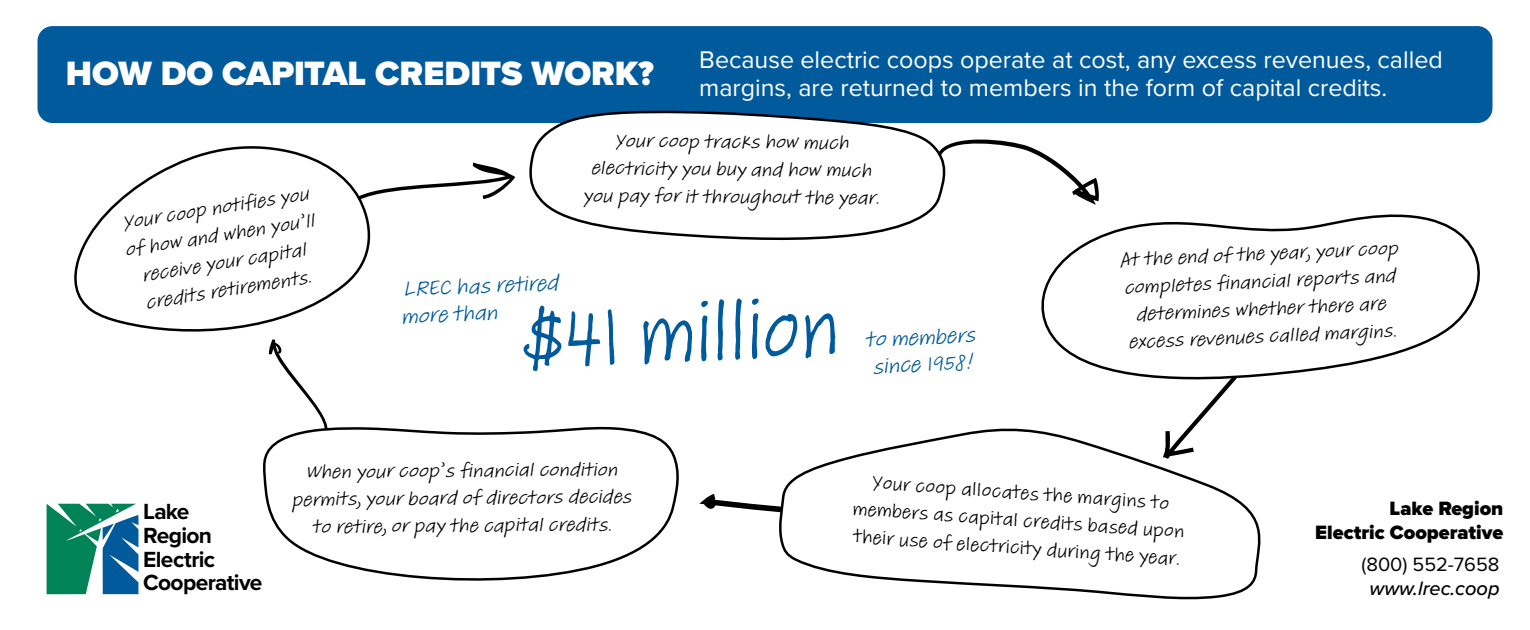
<style>
.page{position:relative;width:1530px;height:630px;background:#fff}
.page>*{position:absolute;margin:0;border:0;box-sizing:border-box;transform-origin:0 0}
.t1{font:93.25px "Adobe Handwriting Tiffany";color:#005a9c;scale:.82 1}
.t2{font:900 35px "Proxima Nova";color:#fff}
.t3{font:25px/27.5px "Proxima Nova";color:#fff}
.t4{font:700 22.75px/23.8px "Proxima Nova";letter-spacing:-.025em;color:#000}
.t5{font:22.5px/26.5px "Adobe Handwriting Tiffany";color:#005a9c}
.t6{font:20px/27.5px "Adobe Handwriting Tiffany";letter-spacing:.01em;color:#000;text-align:center}
.t7{font:italic 20px/27.5px "Adobe Handwriting Tiffany";color:#000;text-align:center}
.t8{font:900 20px/24px "Proxima Nova";color:#000;text-align:right}
.t9{font:20px "Proxima Nova";color:#000}
.t10{font:italic 500 20px "Proxima Nova";color:#000}
</style>
<div class="page">
<div style="left:38px;top:26px;width:1454px;height:97px;background:#005a9c;border-radius:15px"></div>
<svg style="left:1190px;top:385px;width:41px;height:41px"></svg>
<svg style="left:699px;top:494px;width:79px;height:18px"></svg>
<svg style="left:74px;top:146px;width:297px;height:194px"></svg>
<svg style="left:263px;top:426px;width:416px;height:155px"></svg>
<svg style="left:778px;top:426px;width:483px;height:174px"></svg>
<svg style="left:1041px;top:214px;width:439px;height:171px"></svg>
<svg style="left:529px;top:110px;width:409px;height:131px"></svg>
<svg style="left:938px;top:139px;width:161px;height:66px"></svg>
<svg style="left:269px;top:340px;width:59px;height:90px"></svg>
<svg style="left:358px;top:162px;width:157px;height:38px"></svg>
<svg style="left:47px;top:504px;width:92px;height:90px"></svg>
<h2 class="t2" style="left:66px;top:52px;width:590px">HOW DO CAPITAL CREDITS WORK?</h2>
<p class="t3" style="left:699px;top:47px;width:745px">Because electric coops operate at cost, any excess revenues, called margins, are returned to members in the form of capital credits.</p>
<p class="t6" style="left:584px;top:128px;width:300px">Your coop tracks how much electricity you buy and how much you pay for it throughout the year.</p>
<p class="t6" style="left:1119px;top:248px;width:281px;rotate:-3deg">At the end of the year, your coop completes financial reports and determines whether there are excess revenues called margins.</p>
<p class="t7" style="left:119px;top:209px;width:193px;rotate:-9deg">Your coop notifies you of how and when you’ll receive your capital credits retirements.</p>
<p class="t5" style="left:399px;top:277px;width:160px;rotate:-3deg">LREC has retired more than</p>
<h1 class="t1" style="left:518px;top:273px;width:390px;rotate:-2deg">$41 million</h1>
<p class="t5" style="left:865px;top:327px;width:111px;rotate:-3deg">to members since 1958!</p>
<p class="t6" style="left:292px;top:457px;width:344px">When your coop’s financial condition permits, your board of directors decides to retire, or pay the capital credits.</p>
<p class="t6" style="left:856px;top:467px;width:334px;rotate:4deg">Your coop allocates the margins to members as capital credits based upon their use of electricity during the year.</p>
<p class="t4" style="left:143px;top:500px;width:121px">Lake<br>Region<br>Electric<br>Cooperative</p>
<p class="t8" style="left:1315px;top:498px;width:190px">Lake Region<br>Electric Cooperative</p>
<p class="t9" style="left:1361px;top:552px;width:140px">(800) 552-7658</p>
<p class="t10" style="left:1369px;top:576px;width:132px">www.lrec.coop</p>
</div>
